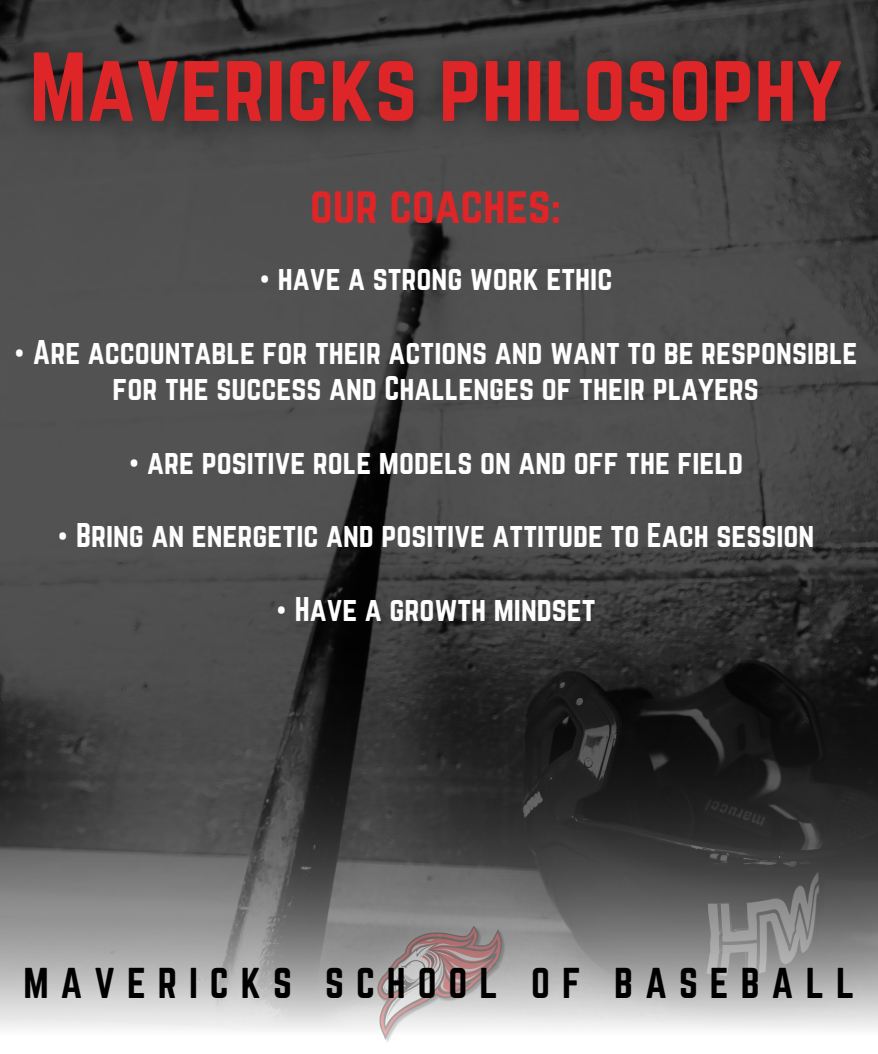
<style>
.page{position:relative;width:878px;height:1054px;background:#fff}
.page>*{position:absolute;margin:0;border:0;box-sizing:border-box;transform-origin:0 0}
.t1{font:85.5px "Norwester";color:#de2528}
.t2{font:45.3px "Norwester";color:#de2528}
.t3{font:37.7px "Norwester";letter-spacing:.315em;color:#000}
.t4{font:30px/36.8px "Norwester";color:#fefefe;text-align:center}
.s1{font-family:"Noto Sans"}
</style>
<div class="page">
<img style="left:0;top:0;width:878px;height:623px">
<img style="left:0;top:623px;width:878px;height:407px">
<img style="left:374px;top:924px;width:136px;height:118px">
<img style="left:0;top:18px;width:878px;height:144px">
<h1 class="t1" style="left:30px;top:35px;width:813px">Mavericks philosophy</h1>
<h2 class="t2" style="left:310px;top:178px;width:253px">our coaches:</h2>
<p class="t4" style="left:259px;top:260px;width:355px"><span class="s1">•</span> have a strong work ethic</p>
<p class="t4" style="left:14px;top:333px;width:845px"><span class="s1">•</span> Are accountable for their actions and want to be responsible for the success and Challenges of their players</p>
<p class="t4" style="left:128px;top:443px;width:616px"><span class="s1">•</span> are positive role models on and off the field</p>
<p class="t4" style="left:57px;top:517px;width:758px"><span class="s1">•</span> Bring an energetic and positive attitude to Each session</p>
<p class="t4" style="left:276px;top:590px;width:321px"><span class="s1">•</span> Have a growth mindset</p>
<p class="t3" style="left:23px;top:960px;width:832px">MAVERICKS SCHOOL OF BASEBALL</p>
</div>
